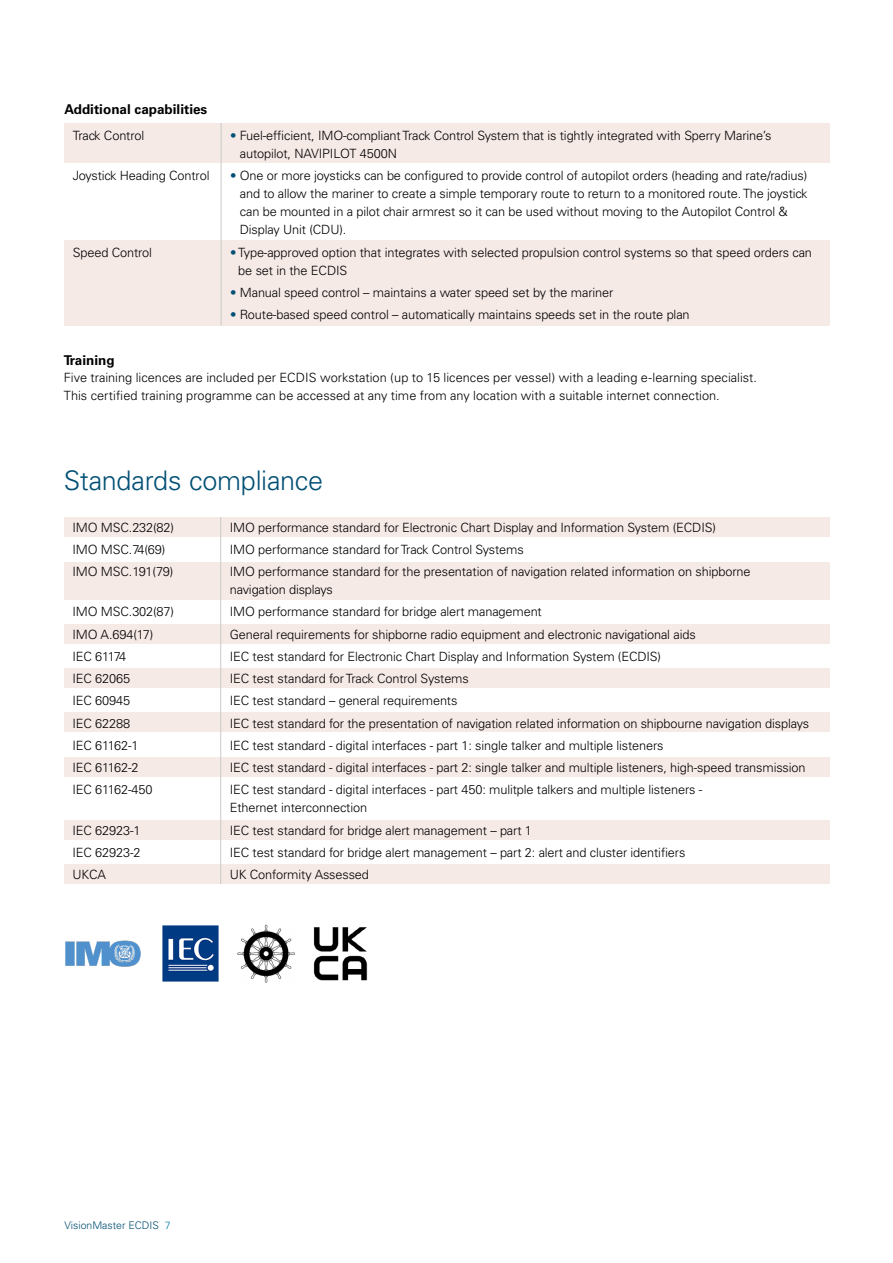
<style>
.page{position:relative;width:893px;height:1263px;background:#fff}
.page>*{position:absolute;margin:0;border:0;box-sizing:border-box;transform-origin:0 0}
.t1{font:300 27px "Univers LT Std";letter-spacing:-.01em;color:#004f74}
.t2{font:700 13.5px "Univers LT Std";color:#000}
.t3{font:300 12.75px/18px "Univers LT";letter-spacing:-.01em;color:#000}
.t4{font:300 12.75px/18px "Univers CE";color:#000}
.t5{font:300 12.75px "Univers LT";letter-spacing:-.045em;color:#000}
.t6{font:300 10.5px "Univers CE";color:#004f74}
.s1{color:#004f74}
.s2{color:#097ca9}
</style>
<div class="page">
<div style="left:64px;top:865px;width:766px;height:19px;background:#f6eae7"></div>
<div style="left:64px;top:240px;width:765px;height:85px;background:#f6eae7"></div>
<div style="left:64px;top:820px;width:765px;height:19px;background:#f6eae7"></div>
<div style="left:64px;top:757px;width:765px;height:20px;background:#f6eae7"></div>
<div style="left:64px;top:712px;width:765px;height:20px;background:#f6eae7"></div>
<div style="left:64px;top:668px;width:765px;height:19px;background:#f6eae7"></div>
<div style="left:64px;top:624px;width:765px;height:19px;background:#f6eae7"></div>
<div style="left:64px;top:562px;width:765px;height:38px;background:#f6eae7"></div>
<div style="left:64px;top:517px;width:765px;height:19px;background:#f6eae7"></div>
<hr style="left:220px;top:517px;width:1px;height:367px;background:#c7cbc6">
<div style="left:64px;top:124px;width:765px;height:39px;background:#f6eae7"></div>
<hr style="left:221px;top:123px;width:1px;height:202px;background:#c7cbc6">
<img style="left:162px;top:925px;width:57px;height:57px">
<img style="left:65px;top:940px;width:76px;height:26px">
<img style="left:237px;top:924px;width:58px;height:59px">
<img style="left:313px;top:927px;width:54px;height:54px">
<p class="t2" style="left:64px;top:101px;width:145px">Additional capabilities</p>
<p class="t3" style="left:73px;top:127px;width:73px">Track Control</p>
<p class="t3" style="left:240px;top:127px;width:533px;text-indent:-10px"><span class="s1">•</span> Fuel-efficient, IMO-compliant Track Control System that is tightly integrated with Sperry Marine’s autopilot, NAVIPILOT 4500N</p>
<p class="t3" style="left:73px;top:167px;width:138px">Joystick Heading Control</p>
<p class="t3" style="left:240px;top:167px;width:569px;text-indent:-10px"><span class="s1">•</span> One or more joysticks can be configured to provide control of autopilot orders (heading and rate/radius) and to allow the mariner to create a simple temporary route to return to a monitored route. The joystick can be mounted in a pilot chair armrest so it can be used without moving to the Autopilot Control &amp; Display Unit (CDU).</p>
<p class="t3" style="left:73px;top:243px;width:81px">Speed Control</p>
<p class="t3" style="left:238px;top:243px;width:575px;text-indent:-8px"><span class="s1">•</span> Type-approved option that integrates with selected propulsion control systems so that speed orders can be set in the ECDIS</p>
<p class="t3" style="left:230px;top:283px;width:385px"><span class="s1">•</span> Manual speed control – maintains a water speed set by the mariner</p>
<p class="t3" style="left:230px;top:306px;width:461px"><span class="s1">•</span> Route-based speed control – automatically maintains speeds set in the route plan</p>
<p class="t2" style="left:64px;top:353px;width:52px">Training</p>
<p class="t4" style="left:64px;top:369px;width:695px">Five training licences are included per ECDIS workstation (up to 15 licences per vessel) with a leading e-learning specialist.<br>This certified training programme can be accessed at any time from any location with a suitable internet connection.</p>
<h1 class="t1" style="left:64px;top:464px;width:261px">Standards compliance</h1>
<p class="t3" style="left:72px;top:518px;width:103px">IMO MSC.232(82)</p>
<p class="t3" style="left:230px;top:518px;width:488px">IMO performance standard for Electronic Chart Display and Information System (ECDIS)</p>
<p class="t3" style="left:72px;top:540px;width:94px">IMO MSC.74(69)</p>
<p class="t3" style="left:230px;top:540px;width:295px">IMO performance standard for Track Control Systems</p>
<p class="t3" style="left:72px;top:562px;width:103px">IMO MSC.191(79)</p>
<p class="t3" style="left:230px;top:562px;width:522px">IMO performance standard for the presentation of navigation related information on shipborne navigation displays</p>
<p class="t3" style="left:72px;top:603px;width:103px">IMO MSC.302(87)</p>
<p class="t3" style="left:230px;top:603px;width:314px">IMO performance standard for bridge alert management</p>
<p class="t3" style="left:72px;top:625px;width:82px">IMO A.694(17)</p>
<p class="t3" style="left:230px;top:625px;width:467px">General requirements for shipborne radio equipment and electronic navigational aids</p>
<p class="t5" style="left:72px;top:649px;width:55px">IEC 61174</p>
<p class="t3" style="left:230px;top:647px;width:433px">IEC test standard for Electronic Chart Display and Information System (ECDIS)</p>
<p class="t3" style="left:72px;top:669px;width:59px">IEC 62065</p>
<p class="t3" style="left:230px;top:669px;width:241px">IEC test standard for Track Control Systems</p>
<p class="t3" style="left:72px;top:692px;width:59px">IEC 60945</p>
<p class="t3" style="left:230px;top:692px;width:229px">IEC test standard – general requirements</p>
<p class="t3" style="left:72px;top:714px;width:59px">IEC 62288</p>
<p class="t3" style="left:230px;top:714px;width:581px">IEC test standard for the presentation of navigation related information on shipbourne navigation displays</p>
<p class="t3" style="left:72px;top:736px;width:68px">IEC 61162-1</p>
<p class="t3" style="left:230px;top:736px;width:435px">IEC test standard - digital interfaces - part 1: single talker and multiple listeners</p>
<p class="t3" style="left:72px;top:758px;width:68px">IEC 61162-2</p>
<p class="t3" style="left:230px;top:758px;width:577px">IEC test standard - digital interfaces - part 2: single talker and multiple listeners, high-speed transmission</p>
<p class="t3" style="left:72px;top:781px;width:82px">IEC 61162-450</p>
<p class="t3" style="left:230px;top:781px;width:474px">IEC test standard - digital interfaces - part 450: mulitple talkers and multiple listeners -<br>Ethernet interconnection</p>
<p class="t3" style="left:72px;top:821px;width:70px">IEC 62923-1</p>
<p class="t3" style="left:230px;top:821px;width:304px">IEC test standard for bridge alert management – part 1</p>
<p class="t3" style="left:72px;top:843px;width:70px">IEC 62923-2</p>
<p class="t3" style="left:230px;top:843px;width:457px">IEC test standard for bridge alert management – part 2: alert and cluster identifiers</p>
<p class="t3" style="left:72px;top:865px;width:35px">UKCA</p>
<p class="t3" style="left:230px;top:865px;width:141px">UK Conformity Assessed</p>
<p class="t6" style="left:65px;top:1219px;width:107px">VisionMaster ECDIS <span class="s2">7</span></p>
</div>
